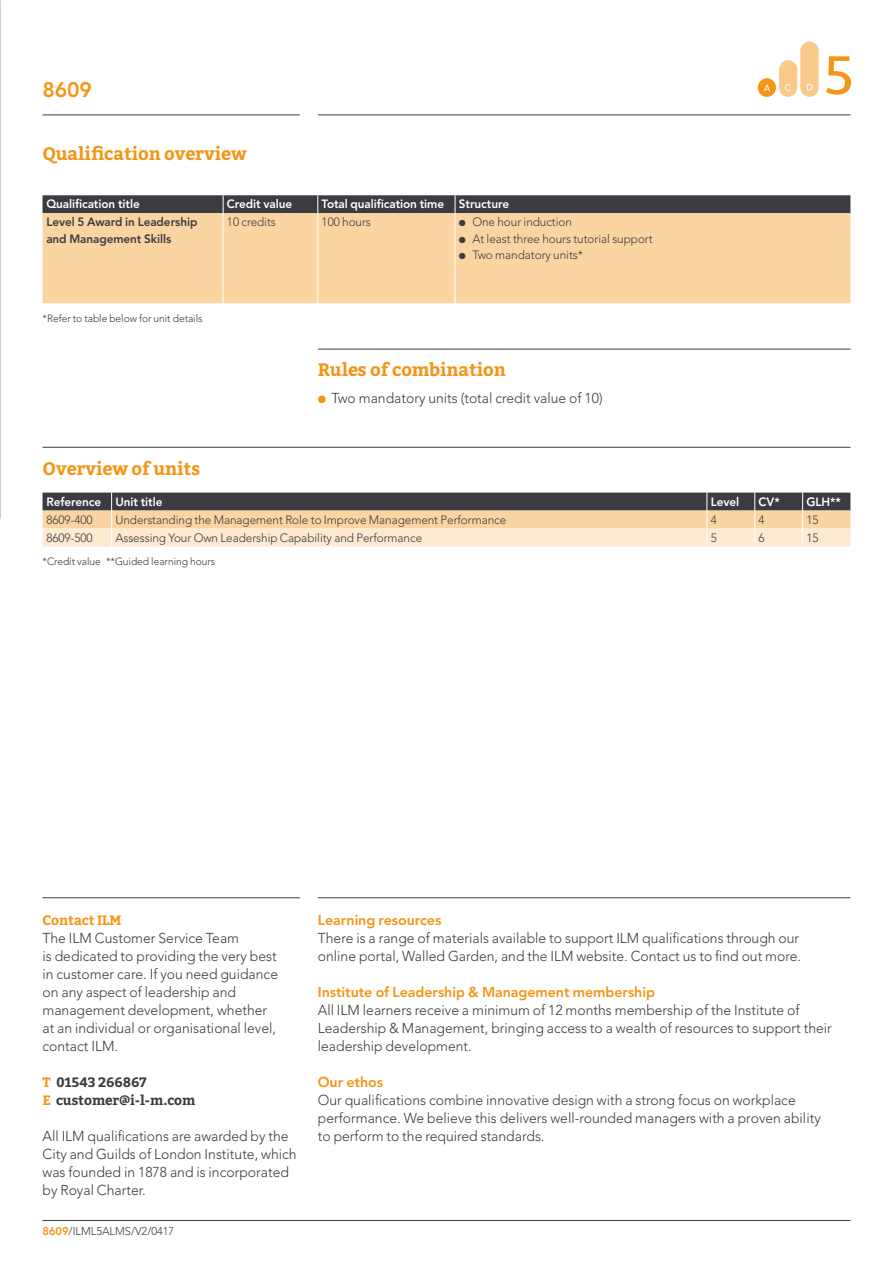
<style>
.page{position:relative;width:893px;height:1263px;background:#fff}
.page>*{position:absolute;margin:0;border:0;box-sizing:border-box;transform-origin:0 0}
.t1{font:54px "Bitter";color:#f49515}
.t2{font:800 21px "Avenir";color:#f49515}
.t3{font:700 18px "Bitter";letter-spacing:-.005em;color:#f49515}
.t4{font:300 14.25px/18px "Avenir";color:#3b3c42}
.t5{font:800 14.25px "Avenir";letter-spacing:-.005em;color:#f49515}
.t6{font:700 13.5px/18px "Bitter";letter-spacing:-.005em;color:#3b3c42}
.t7{font:700 13.5px "Bitter";letter-spacing:-.005em;color:#f49515}
.t8{font:300 12px "Avenir";letter-spacing:-.005em;color:#3b3c42}
.t9{font:800 12px "Avenir";letter-spacing:-.005em;color:#fff}
.t10{font:800 12px/16.5px "Avenir";letter-spacing:-.005em;color:#3b3c42}
.t11{font:300 11.25px "Avenir";color:#3b3c42}
.t12{font:300 10.5px "Avenir";letter-spacing:-.005em;color:#3b3c42}
.s1{color:#f49515}
.s2{font-weight:800;color:#f49515}
</style>
<div class="page">
<svg style="left:43px;top:493px;width:807px;height:53px;background:#bdaa92"></svg>
<hr style="left:318px;top:349px;width:532px;height:1px;background:#3b3c42">
<hr style="left:43px;top:447px;width:807px;height:1px;background:#3b3c42">
<div style="left:43px;top:213px;width:807px;height:90px;background:#fbd5a1"></div>
<div style="left:43px;top:195px;width:807px;height:18px;background:#3b3c42"></div>
<hr style="left:223px;top:213px;width:1px;height:90px;background:#fff">
<hr style="left:317px;top:213px;width:1px;height:90px;background:#fff">
<hr style="left:455px;top:213px;width:1px;height:90px;background:#fff">
<hr style="left:43px;top:1220px;width:807px;height:1px;background:#3b3c42">
<hr style="left:318px;top:115px;width:532px;height:1px;background:#3b3c42">
<hr style="left:43px;top:115px;width:257px;height:1px;background:#3b3c42">
<div style="left:758px;top:78px;width:18px;height:19px;background:#f49515;border-radius:50%"></div>
<div style="left:779px;top:60px;width:18px;height:37px;background:#f9ca8a;border-radius:9px"></div>
<div style="left:800px;top:41px;width:19px;height:56px;background:#f9ca8a;border-radius:9px"></div>
<svg style="left:764px;top:85px;width:6px;height:6px"></svg>
<svg style="left:785px;top:84px;width:6px;height:7px"></svg>
<svg style="left:807px;top:84px;width:5px;height:6px"></svg>
<hr style="left:318px;top:897px;width:532px;height:1px;background:#3b3c42">
<hr style="left:43px;top:897px;width:257px;height:1px;background:#3b3c42">
<h2 class="t2" style="left:43px;top:77px;width:51px">8609</h2>
<p class="t3" style="left:43px;top:142px;width:206px">Qualification overview</p>
<p class="t9" style="left:46px;top:197px;width:95px">Qualification title</p>
<p class="t9" style="left:227px;top:197px;width:67px">Credit value</p>
<p class="t9" style="left:322px;top:197px;width:189px">Total qualification time Structure</p>
<p class="t10" style="left:46px;top:214px;width:153px">Level 5 Award in Leadership and Management Skills</p>
<p class="t8" style="left:227px;top:215px;width:50px">10 credits</p>
<p class="t8" style="left:322px;top:215px;width:51px">100 hours</p>
<p class="t8" style="left:459px;top:215px;width:115px">● One hour induction</p>
<p class="t8" style="left:459px;top:232px;width:195px">● At least three hours tutorial support</p>
<p class="t8" style="left:459px;top:248px;width:126px">● Two mandatory units*</p>
<p class="t12" style="left:43px;top:312px;width:162px">*Refer to table below for unit details</p>
<p class="t3" style="left:43px;top:457px;width:159px">Overview of units</p>
<p class="t3" style="left:318px;top:358px;width:190px">Rules of combination</p>
<p class="t4" style="left:318px;top:389px;width:286px"><span class="s1">●</span> Two mandatory units (total credit value of 10)</p>
<h1 class="t1" style="left:825px;top:44px;width:30px">5</h1>
<p class="t9" style="left:46px;top:494px;width:118px">Reference Unit title</p>
<p class="t9" style="left:711px;top:494px;width:30px">Level</p>
<p class="t9" style="left:759px;top:494px;width:23px">CV*</p>
<p class="t9" style="left:806px;top:494px;width:36px">GLH**</p>
<p class="t8" style="left:46px;top:512px;width:48px">8609-400</p>
<p class="t8" style="left:115px;top:512px;width:392px">Understanding the Management Role to Improve Management Performance</p>
<p class="t8" style="left:711px;top:512px;width:8px">4</p>
<p class="t8" style="left:759px;top:512px;width:8px">4</p>
<p class="t8" style="left:806px;top:512px;width:14px">15</p>
<p class="t8" style="left:46px;top:530px;width:48px">8609-500</p>
<p class="t8" style="left:115px;top:530px;width:308px">Assessing Your Own Leadership Capability and Performance</p>
<p class="t8" style="left:711px;top:530px;width:8px">5</p>
<p class="t8" style="left:759px;top:530px;width:8px">6</p>
<p class="t8" style="left:806px;top:530px;width:14px">15</p>
<p class="t12" style="left:43px;top:555px;width:174px">*Credit value **Guided learning hours</p>
<p class="t7" style="left:43px;top:912px;width:80px">Contact ILM</p>
<p class="t4" style="left:43px;top:929px;width:237px">The ILM Customer Service Team<br>is dedicated to providing the very best in customer care. If you need guidance on any aspect of leadership and management development, whether at an individual or organisational level, contact ILM.</p>
<p class="t6" style="left:43px;top:1073px;width:154px"><span class="s1">T</span> 01543 266867<br><span class="s1">E</span> customer@i-l-m.com</p>
<p class="t4" style="left:43px;top:1127px;width:256px">All ILM qualifications are awarded by the City and Guilds of London Institute, which was founded in 1878 and is incorporated by Royal Charter.</p>
<p class="t11" style="left:43px;top:1225px;width:133px"><span class="s2">8609</span>/ILML5ALMS/V2/0417</p>
<p class="t5" style="left:318px;top:911px;width:125px">Learning resources</p>
<p class="t4" style="left:318px;top:929px;width:485px">There is a range of materials available to support ILM qualifications through our online portal, Walled Garden, and the ILM website. Contact us to find out more.</p>
<p class="t5" style="left:318px;top:983px;width:339px">Institute of Leadership &amp; Management membership</p>
<p class="t4" style="left:318px;top:1001px;width:515px">All ILM learners receive a minimum of 12 months membership of the Institute of<br>Leadership &amp; Management, bringing access to a wealth of resources to support their leadership development.</p>
<p class="t5" style="left:318px;top:1073px;width:67px">Our ethos</p>
<p class="t4" style="left:318px;top:1091px;width:504px">Our qualifications combine innovative design with a strong focus on workplace performance. We believe this delivers well-rounded managers with a proven ability to perform to the required standards.</p>
</div>
